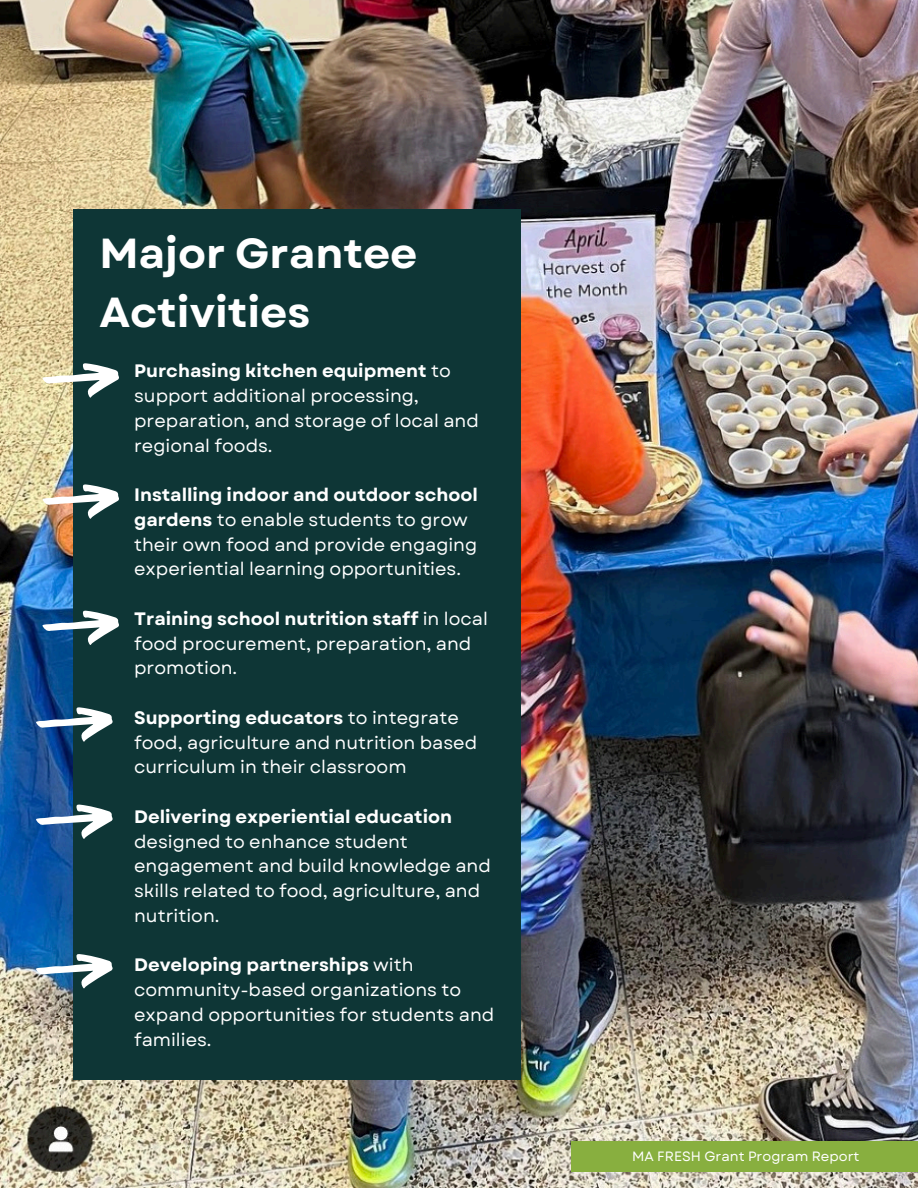
<style>
.page{position:relative;width:918px;height:1188px;background:#fff}
.page>*{position:absolute;margin:0;border:0;box-sizing:border-box;transform-origin:0 0}
.t1{font:700 42px/58.5px "Garet";color:#fff}
.t2{font:18px/24.8px "Garet";color:#fff}
.t3{font:13.5px "Garet";color:#fff}
.s1{font-weight:700}
</style>
<div class="page">
<img style="left:0;top:0;width:918px;height:1188px">
<div style="left:73px;top:209px;width:448px;height:871px;background:#0e3636"></div>
<svg style="left:42px;top:363px;width:77px;height:35px"></svg>
<svg style="left:42px;top:484px;width:77px;height:35px"></svg>
<svg style="left:42px;top:610px;width:77px;height:35px"></svg>
<svg style="left:36px;top:707px;width:77px;height:35px"></svg>
<svg style="left:36px;top:804px;width:77px;height:35px"></svg>
<svg style="left:36px;top:954px;width:77px;height:35px"></svg>
<div style="left:571px;top:1141px;width:347px;height:31px;background:#88af3f"></div>
<p class="t1" style="left:99px;top:224px;width:320px">Major Grantee<br>Activities</p>
<h2 class="t2" style="left:134px;top:359px;width:346px"><span class="s1">Purchasing kitchen equipment</span> to support additional processing, preparation, and storage of local and regional foods.</h2>
<h2 class="t2" style="left:134px;top:483px;width:345px"><span class="s1">Installing indoor and outdoor school gardens</span> to enable students to grow their own food and provide engaging experiential learning opportunities.</h2>
<h2 class="t2" style="left:134px;top:606px;width:355px"><span class="s1">Training school nutrition staff</span> in local food procurement, preparation, and promotion.</h2>
<h2 class="t2" style="left:134px;top:705px;width:345px"><span class="s1">Supporting educators</span> to integrate food, agriculture and nutrition based curriculum in their classroom</h2>
<h2 class="t2" style="left:134px;top:804px;width:358px"><span class="s1">Delivering experiential education </span>designed to enhance student engagement and build knowledge and skills related to food, agriculture, and nutrition.</h2>
<h2 class="t2" style="left:134px;top:953px;width:362px"><span class="s1">Developing partnerships</span> with community-based organizations to expand opportunities for students and families.</h2>
<h1 class="t3" style="left:632px;top:1147px;width:229px">MA FRESH Grant Program Report</h1>
</div>
